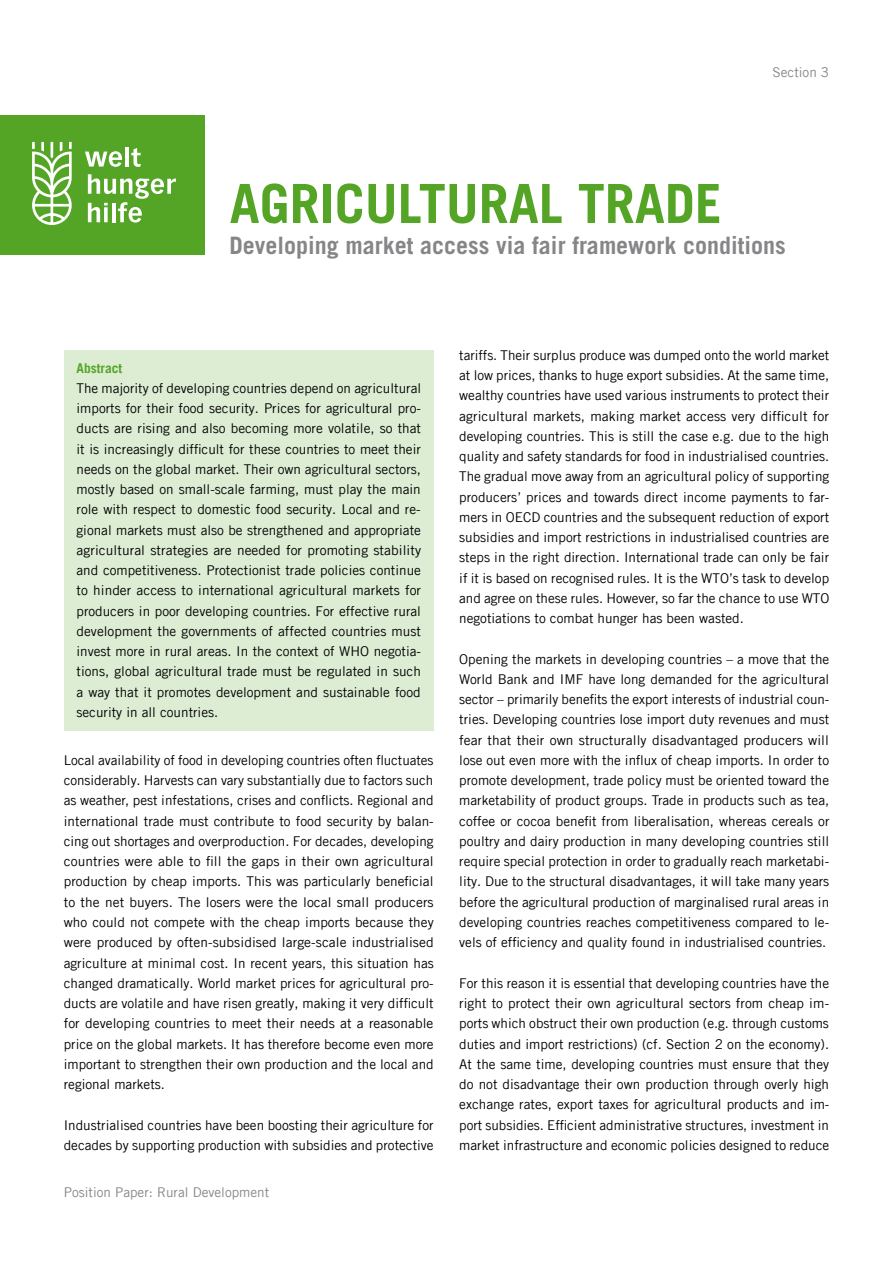
<style>
.page{position:relative;width:893px;height:1263px;background:#fff}
.page>*{position:absolute;margin:0;border:0;box-sizing:border-box;transform-origin:0 0}
.t1{font:700 54px "Trade Gothic LT Com";color:#54a526}
.t2{font:700 24px "Trade Gothic LT Com";color:#868689}
.t3{font:13.5px/20.2px "Trade Gothic LT Com";color:#000;text-align:justify}
.t4{font:13.5px "Trade Gothic LT Com";color:#868689}
.t5{font:700 13.5px "Trade Gothic LT Com";color:#54a526}
</style>
<div class="page">
<div style="left:64px;top:350px;width:370px;height:380px;background:#ddedd4"></div>
<div style="left:0;top:115px;width:204px;height:139px;background:#54a526"></div>
<svg style="left:88px;top:174px;width:88px;height:49px"></svg>
<svg style="left:85px;top:151px;width:37px;height:16px"></svg>
<hr style="left:125px;top:147px;width:4px;height:20px;background:#fff">
<svg style="left:131px;top:148px;width:10px;height:19px"></svg>
<svg style="left:32px;top:142px;width:40px;height:83px"></svg>
<p class="t4" style="left:773px;top:64px;width:58px">Section 3</p>
<h1 class="t1" style="left:230px;top:171px;width:28px">Agric</h1>
<h1 class="t1" style="left:365px;top:171px;width:359px">ultural trade</h1>
<h2 class="t2" style="left:230px;top:231px;width:558px">Developing market access via fair framework conditions</h2>
<p class="t5" style="left:77px;top:359px;width:47px">Abstract</p>
<p class="t3" style="left:77px;top:378px;width:346px">The majority of developing countries depend on agricultural imports for their food security. Prices for agricultural pro&shy;ducts are rising and also becoming more volatile, so that it is increasingly difficult for these countries to meet their needs on the global market. Their own agricultural sectors, mostly based on small-scale farming, must play the main role with respect to domestic food security. Local and re&shy;gional markets must also be strengthened and appropriate agricultural strategies are needed for promoting stability and competitiveness. Protectionist trade policies continue to hinder access to international agricultural markets for producers in poor developing countries. For effective rural development the governments of affected countries must invest more in rural areas. I n the context of WHO negotia&shy;tions, global agricultural trade must be regulated in such a way that it promotes development and sustainable food security in all countries.</p>
<p class="t3" style="left:64px;top:750px;width:371px">Local availability of food in developing countries often fluctuates considerably. Harvests can vary substantially due to factors such as weather, pest infestations, crises and conflicts. Regional and international trade must contribute to food security by balan&shy;cing out shortages and overproduction. For decades, developing countries were able to fill the gaps in their own agricultural production by cheap imports. This was particularly beneficial to the net buyers. The losers were the local small producers who could not compete with the cheap imports because they were produced by often-subsidised large-scale industrialised agriculture at minimal cost. I n recent years, this situation has changed dramatically. World market prices for agricultural pro&shy;ducts are volatile and have risen greatly, making it very difficult for developing countries to meet their needs at a reasonable price on the global markets. It has therefore become even more important to strengthen their own production and the local and regional markets.</p>
<p class="t3" style="left:64px;top:1114px;width:371px">I ndustrialised countries have been boosting their agriculture for decades by supporting production with subsidies and protective</p>
<p class="t4" style="left:64px;top:1184px;width:207px">Position Paper: Rural Development</p>
<p class="t3" style="left:459px;top:345px;width:372px;text-align:left">tariffs. Their surplus produce was dumped onto the world market at low prices, thanks to huge export subsidies. At the same time, wealthy countries have used various instruments to protect their agricultural markets, making market access very difficult for developing countries. This is still the case e.g. due to the high quality and safety standards for food in industrialised countries.<br>The gradual move away from an agricultural policy of supporting producers’ prices and towards direct income payments to far&shy;mers in OECD countries and the subsequent reduction of export subsidies and import restrictions in industrialised countries are steps in the right direction. I nternational trade can only be fair if it is based on recognised rules. I t is the WTO’s task to develop and agree on these rules. However, so far the chance to use WTO negotiations to combat hunger has been wasted.</p>
<p class="t3" style="left:459px;top:649px;width:372px">Opening the markets in developing countries – a move that the World Bank and I MF have long demanded for the agricultural sector – primarily benefits the export interests of industrial coun&shy;tries. Developing countries lose import duty revenues and must fear that their own structurally disadvantaged producers will lose out even more with the influx of cheap imports. In order to promote development, trade policy must be oriented toward the marketability of product groups. Trade in products such as tea, coffee or cocoa benefit from liberalisation, whereas cereals or poultry and dairy production in many developing countries still require special protection in order to gradually reach marketabi&shy;lity. Due to the structural disadvantages, it will take many years before the agricultural production of marginalised rural areas in developing countries reaches competitiveness compared to le&shy;vels of efficiency and quality found in industrialised countries.</p>
<p class="t3" style="left:459px;top:973px;width:372px">For this reason it is essential that developing countries have the right to protect their own agricultural sectors from cheap im&shy;ports which obstruct their own production (e.g. through customs duties and import restrictions) (cf. Section 2 on the economy).<br>At the same time, developing countries must ensure that they do not disadvantage their own production through overly high exchange rates, export taxes for agricultural products and im&shy;port subsidies. Efficient administrative structures, investment in market infrastructure and economic policies designed to reduce</p>
</div>
